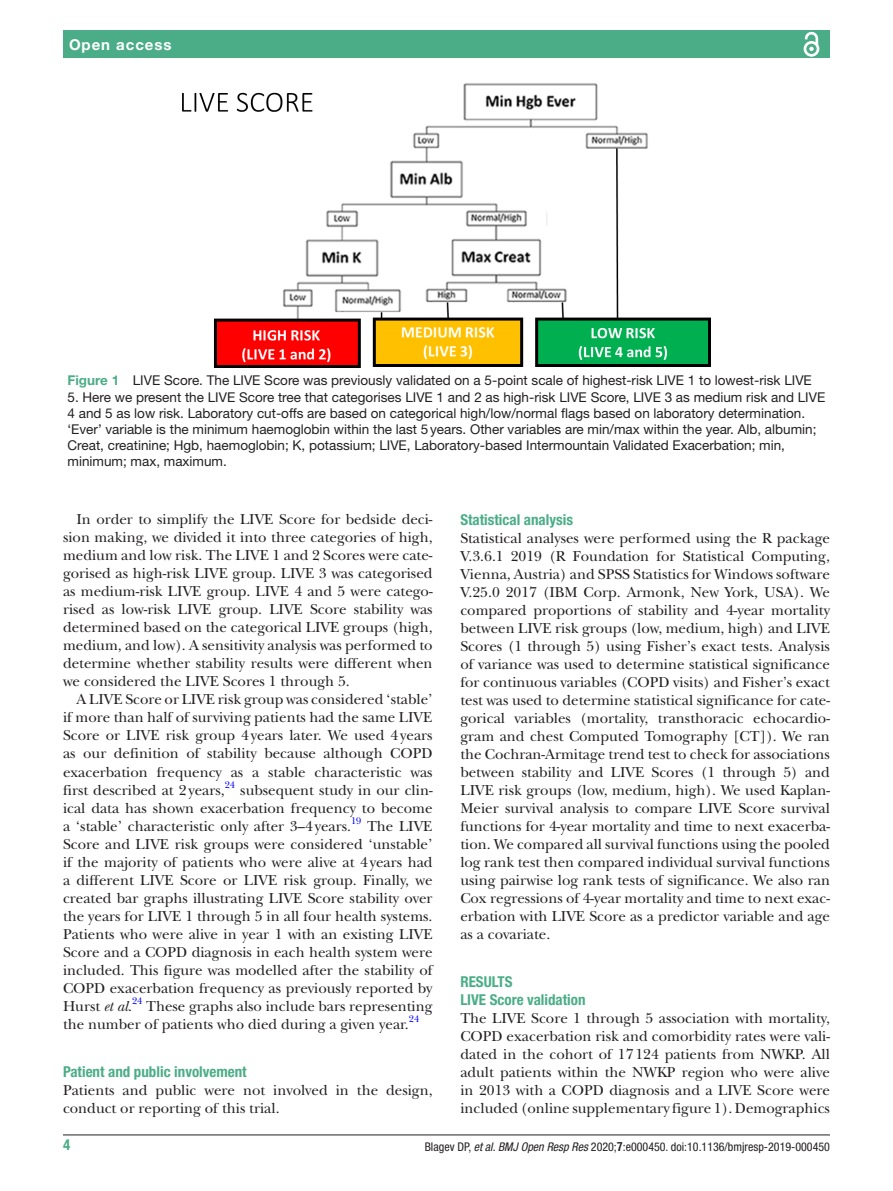
<style>
.page{position:relative;width:893px;height:1191px;background:#fff}
.page>*{position:absolute;margin:0;border:0;box-sizing:border-box;transform-origin:0 0}
.t1{font:15px/18px "New Baskerville";color:#231f20;text-align:justify}
.t2{font:700 condensed 15px/18px "Helvetica Neue LT Std";color:#4bad87}
.t3{font:700 15px "Helvetica Neue LT Std";letter-spacing:.065em;color:#fff}
.t4{font:13.5px/16.2px "Helvetica Neue LT Std";color:#231f20}
.t5{font:condensed 12px "Helvetica Neue LT Std";color:#231f20}
.t6{font:9.9px "New Baskerville";color:#00f}
.s1{font-weight:700;color:#4bad87}
.s2{font-style:italic}
.s3{font-family:"Helvetica";font-weight:700}
</style>
<div class="page">
<hr style="left:63px;top:1134px;width:767px;height:1px;background:#231f20">
<div style="left:63px;top:31px;width:767px;height:27px;background:#4bad87"></div>
<svg style="left:803px;top:31px;width:17px;height:26px"></svg>
<img style="left:183px;top:83px;width:527px;height:285px">
<p class="t3" style="left:69px;top:35px;width:104px">Open access</p>
<p class="t4" style="left:68px;top:372px;width:746px"><span class="s1">Figure 1</span> LIVE Score. The LIVE Score was previously validated on a 5-point scale of highest-risk LIVE 1 to lowest-risk LIVE</p>
<p class="t4" style="left:68px;top:388px;width:759px">5. Here we present the LIVE Score tree that categorises LIVE 1 and 2 as high-risk LIVE Score, LIVE 3 as medium risk and LIVE 4 and 5 as low risk. Laboratory cut-offs are based on categorical high/low/normal flags based on laboratory determination. ‘Ever’ variable is the minimum haemoglobin within the last 5years. Other variables are min/max within the year. Alb, albumin; Creat, creatinine; Hgb, haemoglobin; K, potassium; LIVE, Laboratory-based Intermountain Validated Exacerbation; min, minimum; max, maximum.</p>
<p class="t1" style="left:63px;top:510px;width:371px;text-indent:14px">In order to simplify the LIVE Score for bedside deci&shy;sion making, we divided it into three categories of high, medium and low risk. The LIVE 1 and 2 Scores were cate&shy;gorised as high-risk LIVE group. LIVE 3 was categorised as medium-risk LIVE group. LIVE 4 and 5 were catego&shy;rised as low-risk LIVE group. LIVE Score stability was determined based on the categorical LIVE groups (high, medium, and low). A sensitivity analysis was performed to determine whether stability results were different when we considered the LIVE Scores 1 through 5.</p>
<p class="t1" style="left:63px;top:690px;width:371px;text-indent:14px">A LIVE Score or LIVE risk group was considered ‘stable’ if more than half of surviving patients had the same LIVE Score or LIVE risk group 4years later. We used 4years as our definition of stability because although COPD exacerbation frequency as a stable characteristic was first described at 2years,</p>
<p class="t6" style="left:225px;top:778px;width:12px">24</p>
<p class="t1" style="left:63px;top:780px;width:371px;text-indent:177px">subsequent study in our clin&shy;ical data has shown exacerbation frequency to become a ‘stable’ characteristic only after 3–4years.</p>
<p class="t6" style="left:351px;top:814px;width:12px">19</p>
<p class="t1" style="left:63px;top:816px;width:371px;text-indent:304px">The LIVE Score and LIVE risk groups were considered ‘unstable’ if the majority of patients who were alive at 4years had a different LIVE Score or LIVE risk group. Finally, we created bar graphs illustrating LIVE Score stability over the years for LIVE 1 through 5 in all four health systems.<br>Patients who were alive in year 1 with an existing LIVE Score and a COPD diagnosis in each health system were included. This figure was modelled after the stability of COPD exacerbation frequency as previously reported by Hurst <span class="s2">et al</span>.<sup>24</sup> These graphs also include bars representing the number of patients who died during a given year.</p>
<p class="t6" style="left:409px;top:1012px;width:12px">24</p>
<p class="t2" style="left:63px;top:1062px;width:185px">Patient and public involvement</p>
<p class="t1" style="left:63px;top:1081px;width:371px">Patients and public were not involved in the design, conduct or reporting of this trial.</p>
<p class="t2" style="left:460px;top:510px;width:114px">Statistical analysis</p>
<p class="t1" style="left:460px;top:529px;width:371px">Statistical analyses were performed using the R package V.3.6.1 2019 (R Foundation for Statistical Computing, Vienna, Austria) and SPSS Statistics for Windows software V.25.0 2017 (IBM Corp. Armonk, New York, USA). We compared proportions of stability and 4-year mortality between LIVE risk groups (low, medium, high) and LIVE Scores (1 through 5) using Fisher’s exact tests. Analysis of variance was used to determine statistical significance for continuous variables (COPD visits) and Fisher’s exact test was used to determine statistical significance for cate&shy;gorical variables (mortality, transthoracic echocardio&shy;gram and chest Computed Tomography [CT]). We ran the Cochran-Armitage trend test to check for associations between stability and LIVE Scores (1 through 5) and LIVE risk groups (low, medium, high). We used Kaplan-Meier survival analysis to compare LIVE Score survival functions for 4-year mortality and time to next exacerba&shy;tion. We compared all survival functions using the pooled log rank test then compared individual survival functions using pairwise log rank tests of significance. We also ran Cox regressions of 4-year mortality and time to next exac&shy;erbation with LIVE Score as a predictor variable and age as a covariate.</p>
<p class="t2" style="left:460px;top:972px;width:127px">Results<br>LIVE Score validation</p>
<p class="t1" style="left:460px;top:1009px;width:371px">The LIVE Score 1 through 5 association with mortality, COPD exacerbation risk and comorbidity rates were vali&shy;dated in the cohort of 17124 patients from NWKP. All adult patients within the NWKP region who were alive in 2013 with a COPD diagnosis and a LIVE Score were included (online supplementary figure 1). Demographics</p>
<p class="t2" style="left:63px;top:1135px;width:9px">4</p>
<p class="t5" style="left:425px;top:1139px;width:407px">Blagev DP, <span class="s2">et al</span>. <span class="s2">BMJ Open Resp Res</span> 2020;<span class="s3">7</span>:e000450. doi:10.1136/bmjresp-2019-000450</p>
</div>
